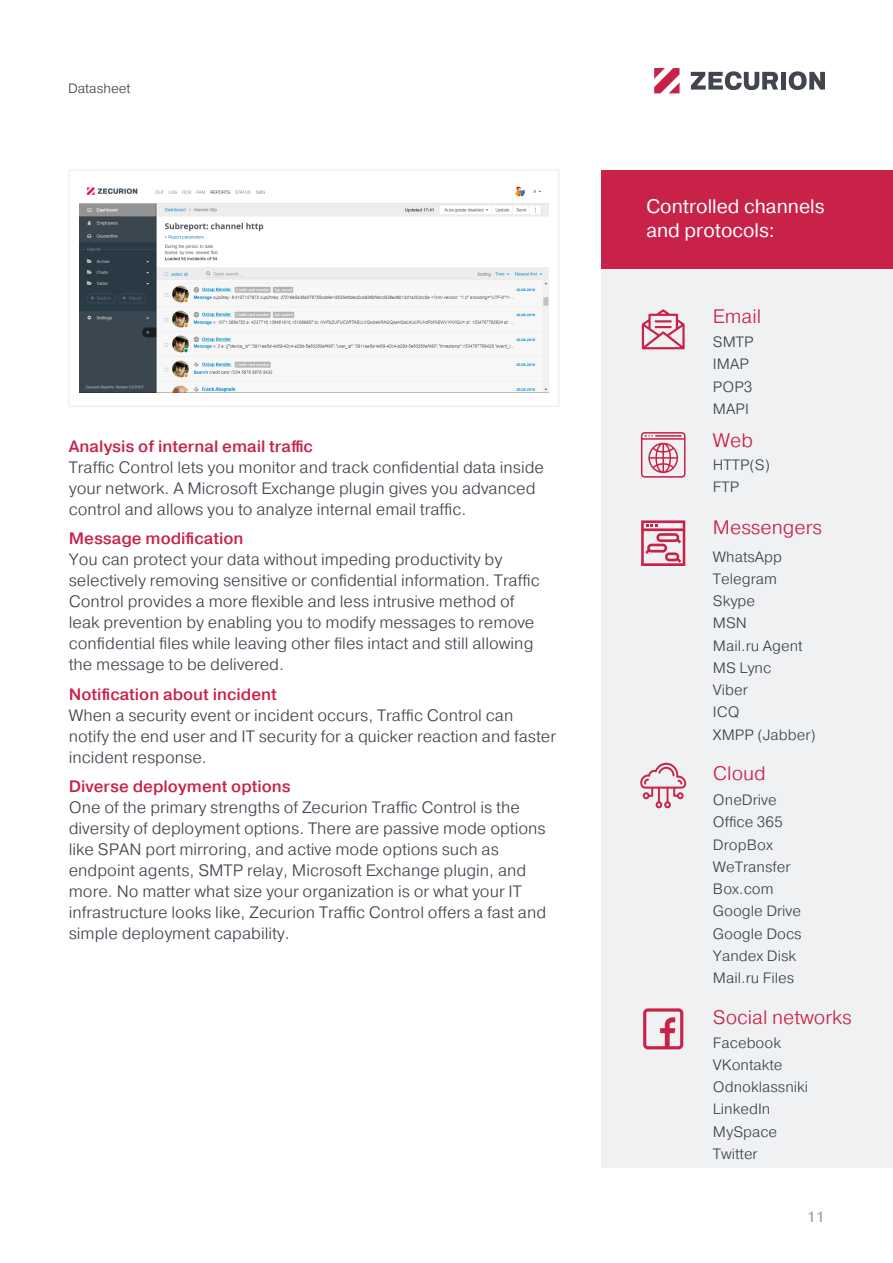
<style>
.page{position:relative;width:893px;height:1263px;background:#fff}
.page>*{position:absolute;margin:0;border:0;box-sizing:border-box;transform-origin:0 0}
.big{font:300 19.5px "Pragmatica";color:#c82249}
.t1{font:19.5px/23.4px "Pragmatica";color:#fff}
.bull{font:300 16.5px/21px "Pragmatica";color:#40454e}
.bull-2{font:500 16.5px "Pragmatica";color:#c82249}
.bull-3{font:300 15px "Pragmatica";color:#40454e}
.t2{font:500 15px "Pragmatica";color:#a8a9ad}
.t3{font:300 13.5px "Pragmatica";color:#40454e}
</style>
<div class="page">
<svg style="left:654px;top:68px;width:25px;height:25px"></svg>
<div style="left:781px;top:72px;width:5px;height:18px;background:#40454e"></div>
<svg style="left:788px;top:71px;width:37px;height:19px"></svg>
<svg style="left:691px;top:71px;width:87px;height:19px"></svg>
<div style="left:601px;top:173px;width:291px;height:995px;background:#f0f1f2"></div>
<div style="left:601px;top:170px;width:291px;height:99px;background:#c82249"></div>
<svg style="left:641px;top:432px;width:44px;height:46px"></svg>
<svg style="left:641px;top:520px;width:44px;height:46px"></svg>
<svg style="left:642px;top:309px;width:43px;height:40px"></svg>
<svg style="left:643px;top:1008px;width:40px;height:41px"></svg>
<svg style="left:640px;top:763px;width:46px;height:45px"></svg>
<img style="left:79px;top:186px;width:469px;height:206px">
<div style="left:68px;top:169px;width:492px;height:238px;border:2px solid #f0f1f2"></div>
<p class="t3" style="left:68px;top:80px;width:64px">Datasheet</p>
<p class="bull-2" style="left:69px;top:435px;width:246px">Analysis of internal email traffic</p>
<p class="bull" style="left:69px;top:456px;width:477px">Traffic Control lets you monitor and track confidential data inside your network. A Microsoft Exchange plugin gives you advanced control and allows you to analyze internal email traffic.</p>
<p class="bull-2" style="left:69px;top:528px;width:176px">Message modification</p>
<p class="bull" style="left:69px;top:549px;width:472px">You can protect your data without impeding productivity by selectively removing sensitive or confidential information. Traffic Control provides a more flexible and less intrusive method of leak prevention by enabling you to modify messages to remove confidential files while leaving other files intact and still allowing the message to be delivered.</p>
<p class="bull-2" style="left:69px;top:684px;width:210px">Notification about incident</p>
<p class="bull" style="left:69px;top:704px;width:489px">When a security event or incident occurs, Traffic Control can notify the end user and IT security for a quicker reaction and faster incident response.</p>
<p class="bull-2" style="left:69px;top:776px;width:224px">Diverse deployment options</p>
<p class="bull" style="left:69px;top:797px;width:479px">One of the primary strengths of Zecurion Traffic Control is the diversity of deployment options. There are passive mode options like SPAN port mirroring, and active mode options such as endpoint agents, SMTP relay, Microsoft Exchange plugin, and more. No matter what size your organization is or what your IT infrastructure looks like, Zecurion Traffic Control offers a fast and simple deployment capability.</p>
<p class="t1" style="left:646px;top:195px;width:180px">Controlled channels and protocols:</p>
<p class="big" style="left:713px;top:304px;width:50px">Email</p>
<p class="bull-3" style="left:713px;top:332px;width:42px">SMTP</p>
<p class="bull-3" style="left:713px;top:355px;width:37px">IMAP</p>
<p class="bull-3" style="left:713px;top:377px;width:41px">POP3</p>
<p class="bull-3" style="left:713px;top:399px;width:37px">MAPI</p>
<p class="big" style="left:713px;top:428px;width:42px">Web</p>
<p class="bull-3" style="left:713px;top:455px;width:59px">HTTP(S)</p>
<p class="bull-3" style="left:713px;top:477px;width:28px">FTP</p>
<p class="big" style="left:713px;top:515px;width:111px">Messengers</p>
<p class="bull-3" style="left:713px;top:547px;width:71px">WhatsApp</p>
<p class="bull-3" style="left:713px;top:569px;width:66px">Telegram</p>
<p class="bull-3" style="left:713px;top:591px;width:44px">Skype</p>
<p class="bull-3" style="left:713px;top:613px;width:36px">MSN</p>
<p class="bull-3" style="left:713px;top:636px;width:91px">Mail.ru Agent</p>
<p class="bull-3" style="left:713px;top:658px;width:60px">MS Lync</p>
<p class="bull-3" style="left:713px;top:680px;width:36px">Viber</p>
<p class="bull-3" style="left:713px;top:702px;width:28px">ICQ</p>
<p class="bull-3" style="left:713px;top:725px;width:104px">XMPP (Jabber)</p>
<p class="big" style="left:713px;top:760px;width:54px">Cloud</p>
<p class="bull-3" style="left:713px;top:790px;width:65px">OneDrive</p>
<p class="bull-3" style="left:713px;top:813px;width:71px">Office 365</p>
<p class="bull-3" style="left:713px;top:835px;width:61px">DropBox</p>
<p class="bull-3" style="left:713px;top:857px;width:79px">WeTransfer</p>
<p class="bull-3" style="left:713px;top:879px;width:62px">Box.com</p>
<p class="bull-3" style="left:713px;top:902px;width:90px">Google Drive</p>
<p class="bull-3" style="left:713px;top:924px;width:90px">Google Docs</p>
<p class="bull-3" style="left:713px;top:946px;width:85px">Yandex Disk</p>
<p class="bull-3" style="left:713px;top:968px;width:83px">Mail.ru Files</p>
<p class="big" style="left:713px;top:1004px;width:140px">Social networks</p>
<p class="bull-3" style="left:713px;top:1033px;width:70px">Facebook</p>
<p class="bull-3" style="left:713px;top:1055px;width:71px">VKontakte</p>
<p class="bull-3" style="left:713px;top:1077px;width:97px">Odnoklassniki</p>
<p class="bull-3" style="left:713px;top:1100px;width:59px">LinkedIn</p>
<p class="bull-3" style="left:713px;top:1122px;width:66px">MySpace</p>
<p class="bull-3" style="left:713px;top:1144px;width:46px">Twitter</p>
<p class="t2" style="left:807px;top:1208px;width:19px">11</p>
</div>
